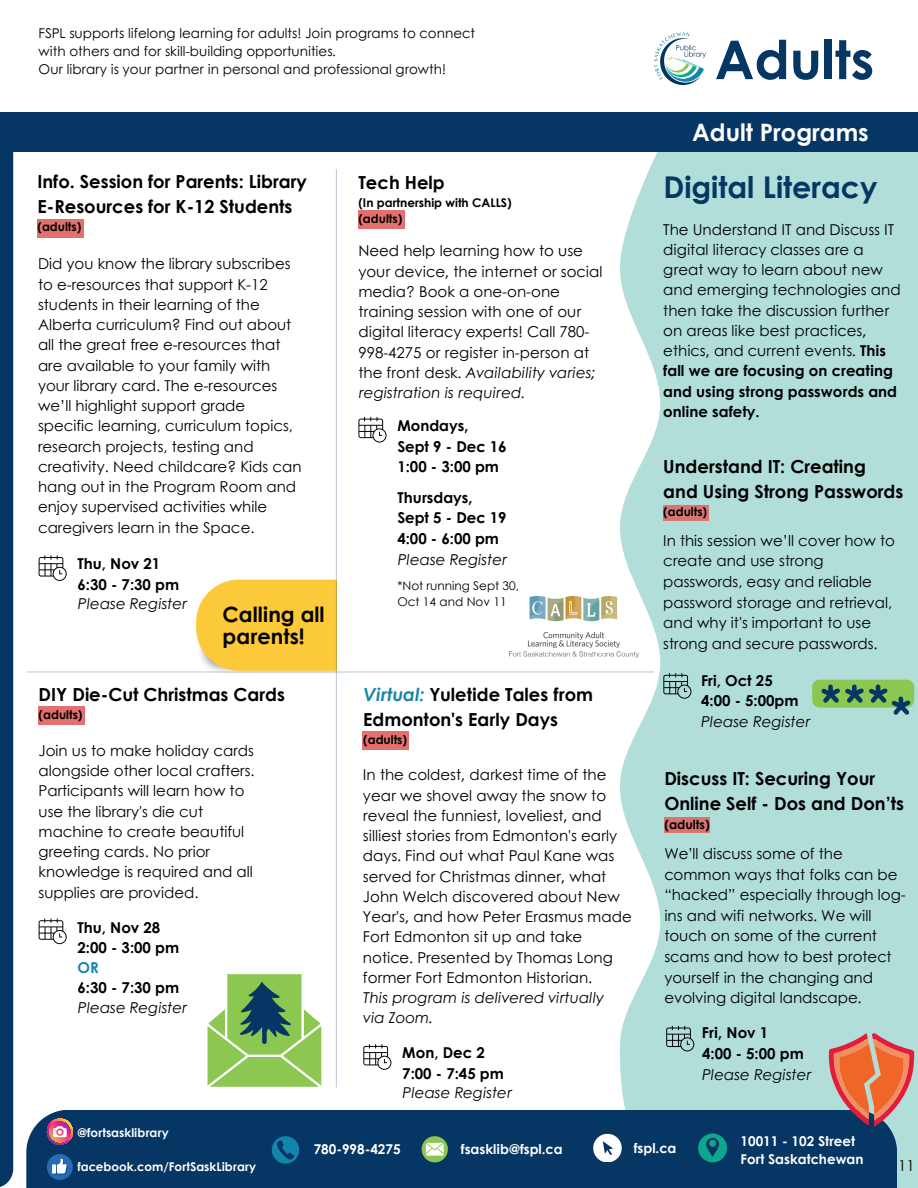
<style>
.page{position:relative;width:918px;height:1188px;background:#fff}
.page>*{position:absolute;margin:0;border:0;box-sizing:border-box;transform-origin:0 0}
.t1{font:700 53.55px "Century Gothic";color:#063663}
.t2{font:700 30px "Century Gothic";color:#063663}
.t3{font:700 24px "Century Gothic";color:#fff}
.t4{font:700 21px/22.5px "Century Gothic";color:#000}
.t5{font:700 18px/25px "Century Gothic";color:#000}
.t6{font:700 18px/25px "Century Gothic";color:#000}
.t7{font:15px/20.2px "Century Gothic";color:#000}
.t8{font:italic 15px/20.2px "Century Gothic";color:#000}
.t9{font:700 15px/20.2px "Century Gothic";color:#000}
.t10{font:700 15px/20.7px "Century Gothic";color:#000}
.t11{font:700 15px "Century Gothic";color:#1485aa}
.t12{font:13.5px/18px "Century Gothic";color:#000}
.t13{font:700 13.5px/18px "Century Gothic";color:#fff}
.t14{font:700 12.45px "Century Gothic";color:#000}
.t15{font:700 12px/16px "Century Gothic";color:#000}
.t16{font:700 12px "Century Gothic";color:#fff}
.t17{font:12px/16px "Century Gothic";color:#000}
.s1{font-style:italic}
.s2{font-style:italic;color:#1485aa}
.s3{font-weight:700}
</style>
<div class="page">
<div style="left:0;top:128px;width:13px;height:1060px;background:#063663"></div>
<svg style="left:620px;top:152px;width:47px;height:958px;fill:#b1ded9"></svg>
<div style="left:667px;top:152px;width:251px;height:1036px;background:#b1ded9"></div>
<div style="left:0;top:112px;width:918px;height:40px;background:#063663"></div>
<div style="left:664px;top:818px;width:45px;height:15px;background:#d87472"></div>
<div style="left:663px;top:505px;width:45px;height:16px;background:#d87472"></div>
<div style="left:39px;top:706px;width:46px;height:18px;background:#e2706f"></div>
<svg style="left:39px;top:918px;width:28px;height:26px"></svg>
<svg style="left:666px;top:1026px;width:28px;height:25px"></svg>
<svg style="left:663px;top:673px;width:28px;height:26px"></svg>
<img style="left:654px;top:32px;width:52px;height:52px">
<div style="left:26px;top:1110px;width:871px;height:78px;background:#063663"></div>
<svg style="left:422px;top:1136px;width:26px;height:26px"></svg>
<svg style="left:698px;top:1134px;width:29px;height:28px"></svg>
<svg style="left:593px;top:1134px;width:28px;height:28px"></svg>
<svg style="left:272px;top:1136px;width:27px;height:27px"></svg>
<svg style="left:47px;top:1119px;width:26px;height:26px"></svg>
<svg style="left:47px;top:1154px;width:26px;height:26px"></svg>
<div style="left:812px;top:680px;width:102px;height:28px;background:#8cc752;border-radius:7px"></div>
<svg style="left:821px;top:685px;width:90px;height:30px"></svg>
<svg style="left:829px;top:1033px;width:85px;height:93px;background:#ca806c"></svg>
<div style="left:358px;top:210px;width:47px;height:19px;background:#e2706f"></div>
<div style="left:37px;top:219px;width:47px;height:19px;background:#e2706f"></div>
<svg style="left:39px;top:555px;width:28px;height:26px"></svg>
<div style="left:362px;top:731px;width:47px;height:19px;background:#e2706f"></div>
<svg style="left:363px;top:1044px;width:28px;height:26px"></svg>
<svg style="left:208px;top:974px;width:113px;height:113px"></svg>
<svg style="left:196px;top:580px;width:140px;height:91px;background:#fbcb46"></svg>
<hr style="left:336px;top:169px;width:1px;height:918px;background:#063663">
<hr style="left:27px;top:671px;width:627px;height:2px;background:#063663">
<img style="left:510px;top:597px;width:128px;height:61px">
<svg style="left:358px;top:417px;width:29px;height:26px"></svg>
<p class="t12" style="left:39px;top:24px;width:438px">FSPL supports lifelong learning for adults! Join programs to connect with others and for skill-building opportunities.<br>Our library is your partner in personal and professional growth!</p>
<p class="t5" style="left:37px;top:168px;width:271px">Info. Session for Parents: Library<br>E-Resources for K-12 Students</p>
<p class="t15" style="left:37px;top:218px;width:45px">(adults)</p>
<p class="t7" style="left:38px;top:254px;width:265px">Did you know the library subscribes to e-resources that support K-12 students in their learning of the Alberta curriculum? Find out about all the great free e-resources that are available to your family with your library card. The e-resources we’ll highlight support grade specific learning, curriculum topics, research projects, testing and creativity. Need childcare? Kids can hang out in the Program Room and enjoy supervised activities while caregivers learn in the Space.</p>
<p class="t9" style="left:78px;top:553px;width:103px">Thu, Nov 21<br>6:30 - 7:30 pm</p>
<p class="t8" style="left:78px;top:593px;width:111px">Please Register</p>
<h3 class="t4" style="left:223px;top:602px;width:104px">Calling all parents!</h3>
<p class="t5" style="left:39px;top:681px;width:248px">DIY Die-Cut Christmas Cards</p>
<p class="t15" style="left:39px;top:706px;width:45px">(adults)</p>
<p class="t7" style="left:39px;top:740px;width:218px">Join us to make holiday cards alongside other local crafters.<br>Participants will learn how to use the library's die cut machine to create beautiful greeting cards. No prior knowledge is required and all supplies are provided.</p>
<p class="t9" style="left:78px;top:916px;width:103px">Thu, Nov 28<br>2:00 - 3:00 pm</p>
<p class="t11" style="left:78px;top:956px;width:23px">OR</p>
<p class="t9" style="left:78px;top:977px;width:103px">6:30 - 7:30 pm</p>
<p class="t8" style="left:78px;top:997px;width:111px">Please Register</p>
<p class="t5" style="left:358px;top:169px;width:88px">Tech Help</p>
<p class="t15" style="left:358px;top:194px;width:155px">(In partnership with CALLS) (adults)</p>
<p class="t7" style="left:358px;top:240px;width:246px">Need help learning how to use your device, the internet or social media? Book a one-on-one training session with one of our digital literacy experts! Call 780-<br>998-4275 or register in-person at the front desk. <span class="s1">Availability varies; registration is required.</span></p>
<p class="t10" style="left:397px;top:415px;width:111px">Mondays,<br>Sept 9 - Dec 16<br>1:00 - 3:00 pm</p>
<p class="t10" style="left:397px;top:486px;width:111px">Thursdays,<br>Sept 5 - Dec 19<br>4:00 - 6:00 pm</p>
<p class="t8" style="left:397px;top:549px;width:111px">Please Register</p>
<p class="t17" style="left:397px;top:577px;width:123px">*Not running Sept 30,<br>Oct 14 and Nov 11</p>
<p class="t6" style="left:363px;top:681px;width:231px"><span class="s2">Virtual:</span> Yuletide Tales from<br>Edmonton's Early Days</p>
<p class="t15" style="left:363px;top:731px;width:45px">(adults)</p>
<p class="t7" style="left:363px;top:765px;width:270px">In the coldest, darkest time of the year we shovel away the snow to reveal the funniest, loveliest, and silliest stories from Edmonton's early days. Find out what Paul Kane was served for Christmas dinner, what John Welch discovered about New Year's, and how Peter Erasmus made Fort Edmonton sit up and take notice. Presented by Thomas Long former Fort Edmonton Historian.</p>
<p class="t8" style="left:363px;top:988px;width:242px">This program is delivered virtually via Zoom.</p>
<p class="t9" style="left:402px;top:1042px;width:103px">Mon, Dec 2<br>7:00 - 7:45 pm</p>
<p class="t8" style="left:402px;top:1082px;width:111px">Please Register</p>
<h1 class="t1" style="left:715px;top:19px;width:161px">Adults</h1>
<h3 class="t3" style="left:692px;top:114px;width:178px">Adult Programs</h3>
<h2 class="t2" style="left:663px;top:164px;width:216px">Digital Literacy</h2>
<p class="t7" style="left:663px;top:219px;width:239px">The Understand IT and Discuss IT digital literacy classes are a great way to learn about new and emerging technologies and then take the discussion further on areas like best practices, ethics, and current events. <span class="s3">This fall we are focusing on creating and using strong passwords and online safety.</span></p>
<p class="t5" style="left:663px;top:453px;width:242px">Understand IT: Creating and Using Strong Passwords</p>
<p class="t15" style="left:663px;top:503px;width:45px">(adults)</p>
<p class="t7" style="left:663px;top:530px;width:233px">In this session we’ll cover how to create and use strong passwords, easy and reliable password storage and retrieval, and why it's important to use strong and secure passwords.</p>
<p class="t9" style="left:701px;top:670px;width:99px;line-height:20.7px">Fri, Oct 25<br>4:00 - 5:00pm</p>
<p class="t8" style="left:701px;top:712px;width:111px">Please Register</p>
<p class="t5" style="left:664px;top:766px;width:241px">Discuss IT: Securing Your<br>Online Self - Dos and Don’ts</p>
<p class="t14" style="left:664px;top:817px;width:47px">(adults)</p>
<p class="t7" style="left:664px;top:843px;width:243px">We’ll discuss some of the common ways that folks can be “hacked” especially through log&shy;ins and wifi networks. We will touch on some of the current scams and how to best protect yourself in the changing and evolving digital landscape.</p>
<p class="t10" style="left:702px;top:1022px;width:104px">Fri, Nov 1<br>4:00 - 5:00 pm</p>
<p class="t8" style="left:702px;top:1064px;width:111px">Please Register</p>
<p class="t16" style="left:77px;top:1125px;width:93px">@fortsasklibrary</p>
<p class="t16" style="left:77px;top:1159px;width:180px">facebook.com/FortSaskLibrary</p>
<p class="t13" style="left:314px;top:1140px;width:88px">780-998-4275</p>
<p class="t13" style="left:461px;top:1139px;width:103px">fsasklib@fspl.ca</p>
<p class="t13" style="left:634px;top:1138px;width:44px">fspl.ca</p>
<p class="t13" style="left:741px;top:1132px;width:124px">10011 - 102 Street<br>Fort Saskatchewan</p>
<p class="t7" style="left:898px;top:1155px;width:18px">11</p>
</div>
